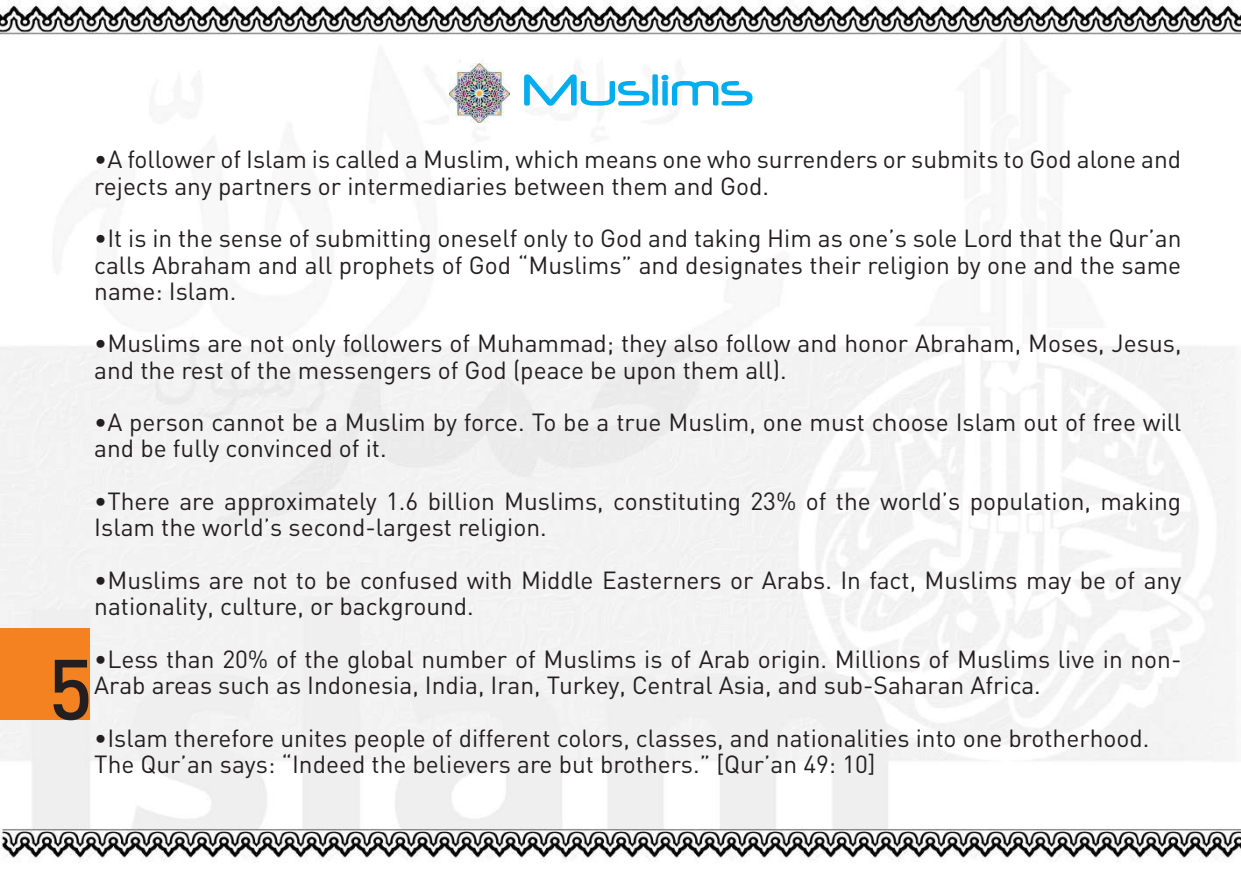
<style>
.page{position:relative;width:1241px;height:874px;background:#fff}
.page>*{position:absolute;margin:0;border:0;box-sizing:border-box;transform-origin:0 0}
.t1{font:500 84px "DIN";color:#231f20}
.t2{font:52.5px "Neuropol";color:#00aeef}
.t3{font:24.5px/26.2px "DIN";color:#231f20}
</style>
<div class="page">
<img style="left:0;top:0;width:1240px;height:863px">
<div style="left:0;top:628px;width:89px;height:91px;background:#f58220"></div>
<img style="left:449px;top:63px;width:60px;height:59px">
<h2 class="t2" style="left:522px;top:62px;width:233px">Muslims</h2>
<p class="t3" style="left:94px;top:146px;width:1088px">•A follower of Islam is called a Muslim, which means one who surrenders or submits to God alone and rejects any partners or intermediaries between them and God.</p>
<p class="t3" style="left:94px;top:225px;width:1088px;text-align:justify">•It is in the sense of submitting oneself only to God and taking Him as one’s sole Lord that the Qur’an calls Abraham and all prophets of God “Muslims” and designates their religion by one and the same name: Islam.</p>
<p class="t3" style="left:94px;top:330px;width:1088px">•Muslims are not only followers of Muhammad; they also follow and honor Abraham, Moses, Jesus, and the rest of the messengers of God (peace be upon them all).</p>
<p class="t3" style="left:94px;top:408px;width:1088px">•A person cannot be a Muslim by force. To be a true Muslim, one must choose Islam out of free will and be fully convinced of it.</p>
<p class="t3" style="left:94px;top:487px;width:1088px">•There are approximately 1.6 billion Muslims, constituting 23% of the world’s population, making<br>Islam the world’s second-largest religion.</p>
<p class="t3" style="left:94px;top:566px;width:1088px">•Muslims are not to be confused with Middle Easterners or Arabs. In fact, Muslims may be of any nationality, culture, or background.</p>
<p class="t3" style="left:94px;top:645px;width:1088px">•Less than 20% of the global number of Muslims is of Arab origin. Millions of Muslims live in non-<br>Arab areas such as Indonesia, India, Iran, Turkey, Central Asia, and sub-Saharan Africa.</p>
<p class="t3" style="left:94px;top:723px;width:1056px">•Islam therefore unites people of different colors, classes, and nationalities into one brotherhood.<br>The Qur’an says: “Indeed the believers are but brothers.” [Qur’an 49: 10]</p>
<h1 class="t1" style="left:48px;top:635px;width:46px">5</h1>
</div>
